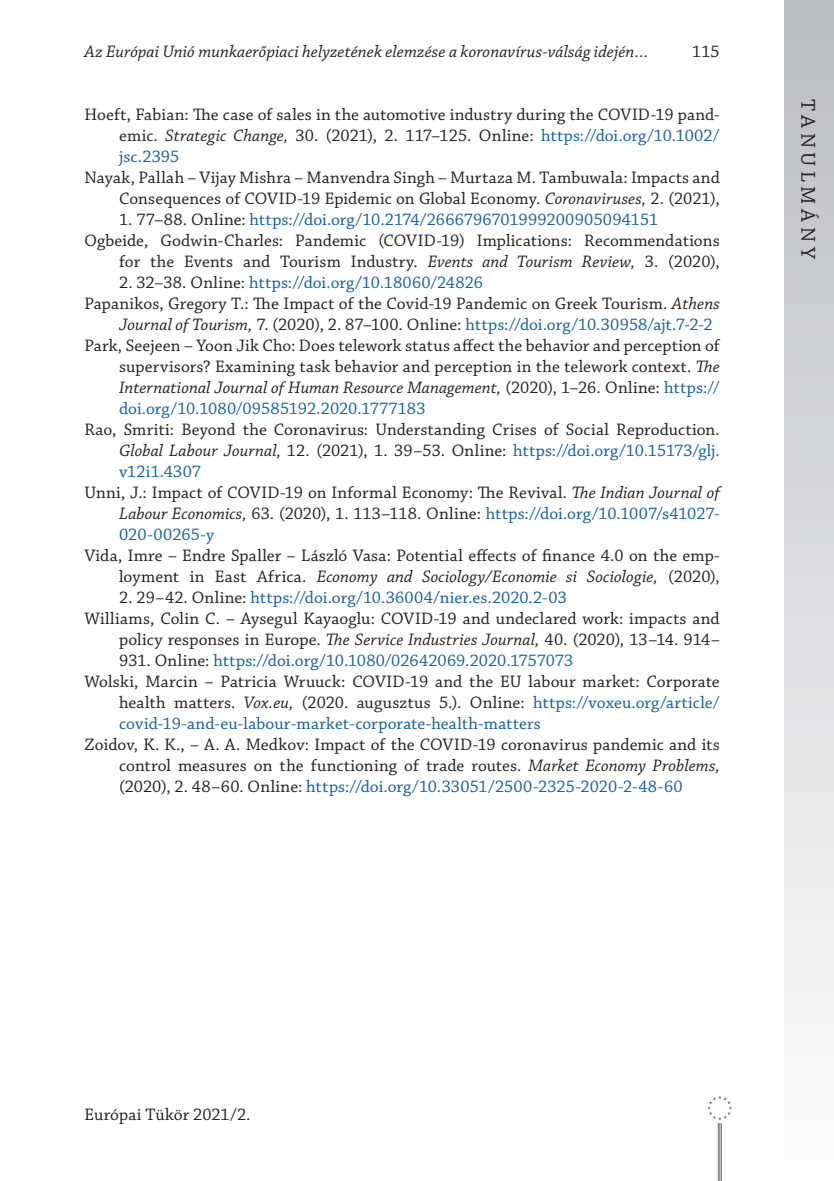
<style>
.page{position:relative;width:834px;height:1181px;background:#fff}
.page>*{position:absolute;margin:0;border:0;box-sizing:border-box;transform-origin:0 0}
.t1{font:21px "Chaparral Pro";letter-spacing:.21em;color:#231f20}
._6__Bibliography_ite{font:17.5px/21px "Chaparral Pro";letter-spacing:.005em;color:#231f20;text-align:justify}
._6__Bibliography_ite-2{font:17.5px "Chaparral Pro";letter-spacing:.005em;color:#175d9e}
.t2{font:italic 17.5px "Chaparral Pro";letter-spacing:.005em;color:#231f20}
.s1{font-style:italic}
.s2{color:#175d9e}
.s3{color:#231f20}
</style>
<div class="page">
<div style="left:784px;top:0;width:49px;height:1181px;background:linear-gradient(to bottom,#bbbcbf,#fefefe)"></div>
<hr style="left:717px;top:1107px;width:1px;height:74px;background:#6c6d70">
<hr style="left:719px;top:1107px;width:1px;height:74px;background:#6c6d70">
<hr style="left:720px;top:1107px;width:1px;height:74px;background:#6c6d70">
<div style="left:704px;top:1093px;width:30px;height:29px;background:#fff"></div>
<svg style="left:707px;top:1095px;width:25px;height:25px"></svg>
<p class="t2" style="left:84px;top:42px;width:565px">Az Európai Unió munkaerőpiaci helyzetének elemzése a koronavírus-válság idején…</p>
<p class="_6__Bibliography_ite" style="left:692px;top:42px;width:29px">115</p>
<p class="_6__Bibliography_ite" style="left:119px;top:105px;width:602px;text-indent:-35px">Hoeft, Fabian: The case of sales in the automotive industry during the COVID‐19 pand&shy;emic. <span class="s1">Strategic Change,</span> 30. (2021), 2. 117–125. Online: <span class="s2">https://doi.org/10.1002/ jsc.2395</span></p>
<p class="_6__Bibliography_ite" style="left:84px;top:168px;width:636px;text-align:right">Nayak, Pallah – Vijay Mishra – Manvendra Singh – Murtaza M. Tambuwala: Impacts and<br>Consequences of COVID-19 Epidemic on Global Economy. <span class="s1">Coronaviruses,</span> 2. (2021),</p>
<p class="_6__Bibliography_ite-2" style="left:119px;top:210px;width:540px"><span class="s3">1. 77–88. Online:</span> https://doi.org/10.2174/2666796701999200905094151</p>
<p class="_6__Bibliography_ite" style="left:84px;top:231px;width:637px;text-align:right">Ogbeide, Godwin-Charles: Pandemic (COVID-19) Implications: Recommendations for the Events and Tourism Industry. <span class="s1">Events and Tourism Review,</span> 3. (2020),</p>
<p class="_6__Bibliography_ite-2" style="left:119px;top:273px;width:365px"><span class="s3">2. 32–38. Online:</span> https://doi.org/10.18060/24826</p>
<p class="_6__Bibliography_ite" style="left:119px;top:294px;width:602px;text-indent:-35px">Papanikos, Gregory T.: The Impact of the Covid-19 Pandemic on Greek Tourism. <span class="s1">Athens<br>Journal of Tourism,</span> 7. (2020), 2. 87–100. Online: <span class="s2">https://doi.org/10.30958/ajt.7-2-2</span></p>
<p class="_6__Bibliography_ite" style="left:119px;top:336px;width:602px;text-indent:-35px">Park, Seejeen – Yoon Jik Cho: Does telework status affect the behavior and perception of supervisors? Examining task behavior and perception in the telework context. <span class="s1">The International Journal of Human Resource Management,</span> (2020), 1–26. Online: <span class="s2">https:// doi.org/10.1080/09585192.2020.1777183</span></p>
<p class="_6__Bibliography_ite" style="left:119px;top:420px;width:602px;text-indent:-35px">Rao, Smriti: Beyond the Coronavirus: Understanding Crises of Social Reproduction.<br><span class="s1">Global Labour Journal,</span> 12. (2021), 1. 39–53. Online: <span class="s2">https://doi.org/10.15173/glj. v12i1.4307</span></p>
<p class="_6__Bibliography_ite" style="left:119px;top:483px;width:602px;text-indent:-35px">Unni, J.: Impact of COVID-19 on Informal Economy: The Revival. <span class="s1">The Indian Journal of Labour Economics,</span> 63. (2020), 1. 113–118. Online: <span class="s2">https://doi.org/10.1007/s41027- 020-00265-y</span></p>
<p class="_6__Bibliography_ite" style="left:84px;top:546px;width:636px;text-align:right">Vida, Imre – Endre Spaller – László Vasa: Potential effects of finance 4.0 on the emp&shy;loyment in East Africa. <span class="s1">Economy and Sociology/Economie si Sociologie,</span> (2020),</p>
<p class="_6__Bibliography_ite-2" style="left:119px;top:588px;width:449px"><span class="s3">2. 29–42. Online:</span> https://doi.org/10.36004/nier.es.2020.2-03</p>
<p class="_6__Bibliography_ite" style="left:119px;top:609px;width:602px;text-indent:-35px">Williams, Colin C. – Aysegul Kayaoglu: COVID-19 and undeclared work: impacts and policy responses in Europe. <span class="s1">The Service Industries Journal,</span> 40. (2020), 13–14. 914– 931. Online: <span class="s2">https://doi.org/10.1080/02642069.2020.1757073</span></p>
<p class="_6__Bibliography_ite" style="left:119px;top:672px;width:602px;text-indent:-35px">Wolski, Marcin – Patricia Wruuck: COVID-19 and the EU labour market: Corporate health matters. <span class="s1">Vox.eu,</span> (2020. augusztus 5.). Online: <span class="s2">https://voxeu.org/article/ covid-19-and-eu-labour-market-corporate-health-matters</span></p>
<p class="_6__Bibliography_ite" style="left:119px;top:735px;width:602px;text-indent:-35px">Zoidov, K. K., – A. A. Medkov: Impact of the COVID-19 coronavirus pandemic and its control measures on the functioning of trade routes. <span class="s1">Market Economy Problems, </span>(2020), 2. 48–60. Online: <span class="s2">https://doi.org/10.33051/2500-2325-2020-2-48-60</span></p>
<p class="t1" style="left:819px;top:99px;width:161px;rotate:90deg">TANULMÁNY</p>
<p class="_6__Bibliography_ite" style="left:84px;top:1105px;width:168px">Európai Tükör 2021/2.</p>
</div>
